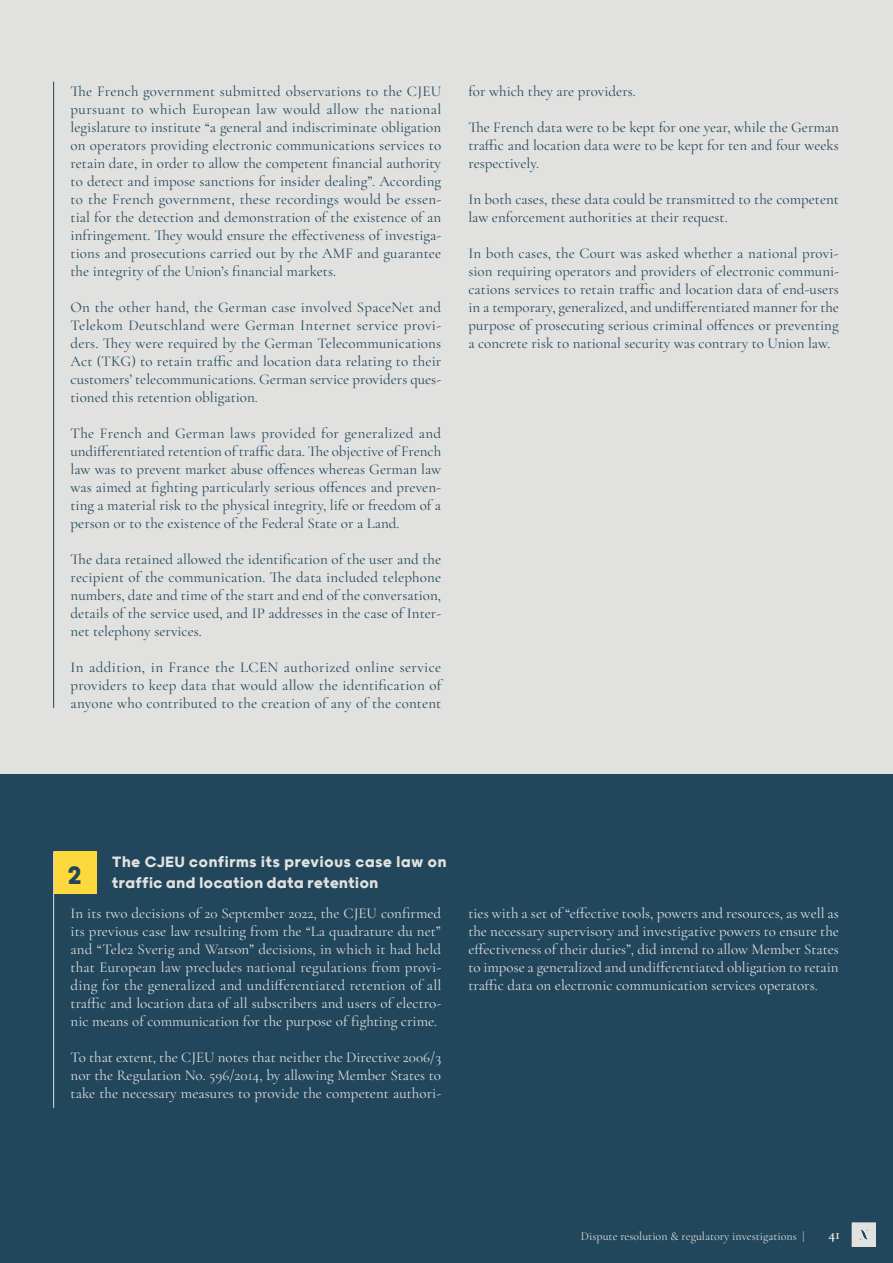
<style>
.page{position:relative;width:893px;height:1263px;background:#e1e1df}
.page>*{position:absolute;margin:0;border:0;box-sizing:border-box;transform-origin:0 0}
.t1{font:700 30px "Grold";color:#22475c}
.t2{font:700 18px/21.6px "Grold";color:#e1e1df}
.t3{font:15px/18px "Cormorant Garamond";color:#22475c;text-align:justify}
.t4{font:15px/18px "Cormorant Garamond";color:#e1e1df;text-align:justify}
.t5{font:12px "Cormorant Garamond";color:#e1e1df}
</style>
<div class="page">
<hr style="left:53px;top:82px;width:1px;height:626px;background:#22475c">
<div style="left:0;top:774px;width:893px;height:489px;background:#22475c"></div>
<div style="left:54px;top:851px;width:43px;height:43px;background:#fed93d"></div>
<hr style="left:53px;top:851px;width:1px;height:257px;background:#e1e1df">
<svg style="left:852px;top:1222px;width:24px;height:25px"></svg>
<p class="t3" style="left:71px;top:82px;width:372px">The French government submitted observations to the CJEU pursuant to which European law would allow the national legislature to institute “a general and indiscriminate obligation on operators providing electronic communications services to retain date, in order to allow the competent financial authority to detect and impose sanctions for insider dealing”. According to the French government, these recordings would be essen&shy;tial for the detection and demonstration of the existence of an infringement. They would ensure the effectiveness of investiga&shy;tions and prosecutions carried out by the AMF and guarantee the integrity of the Union’s financial markets.</p>
<p class="t3" style="left:71px;top:298px;width:372px">On the other hand, the German case involved SpaceNet and Telekom Deutschland were German Internet service provi&shy;ders. They were required by the German Telecommunications Act (TKG) to retain traffic and location data relating to their customers’ telecommunications. German service providers ques&shy;tioned this retention obligation.</p>
<p class="t3" style="left:71px;top:424px;width:372px">The French and German laws provided for generalized and undifferentiated retention of traffic data. The objective of French law was to prevent market abuse offences whereas German law was aimed at fighting particularly serious offences and preven&shy;ting a material risk to the physical integrity, life or freedom of a person or to the existence of the Federal State or a Land.</p>
<p class="t3" style="left:71px;top:550px;width:372px">The data retained allowed the identification of the user and the recipient of the communication. The data included telephone numbers, date and time of the start and end of the conversation, details of the service used, and IP addresses in the case of Inter&shy;net telephony services.</p>
<p class="t3" style="left:71px;top:658px;width:372px">In addition, in France the LCEN authorized online service providers to keep data that would allow the identification of anyone who contributed to the creation of any of the content</p>
<p class="t3" style="left:468px;top:82px;width:169px">for which they are providers.</p>
<p class="t3" style="left:468px;top:118px;width:372px">The French data were to be kept for one year, while the German traffic and location data were to be kept for ten and four weeks respectively.</p>
<p class="t3" style="left:468px;top:190px;width:372px">In both cases, these data could be transmitted to the competent law enforcement authorities at their request.</p>
<p class="t3" style="left:468px;top:244px;width:372px">In both cases, the Court was asked whether a national provi&shy;sion requiring operators and providers of electronic communi&shy;cations services to retain traffic and location data of end-users in a temporary, generalized, and undifferentiated manner for the purpose of prosecuting serious criminal offences or preventing a concrete risk to national security was contrary to Union law.</p>
<p class="t2" style="left:112px;top:850px;width:336px">The CJEU confirms its previous case law on traffic and location data retention</p>
<p class="t4" style="left:71px;top:904px;width:372px">In its two decisions of 20 September 2022, the CJEU confirmed its previous case law resulting from the “La quadrature du net” and “Tele2 Sverig and Watson” decisions, in which it had held that European law precludes national regulations from provi&shy;ding for the generalized and undifferentiated retention of all traffic and location data of all subscribers and users of electro&shy;nic means of communication for the purpose of fighting crime.</p>
<p class="t4" style="left:71px;top:1048px;width:372px">To that extent, the CJEU notes that neither the Directive 2006/3 nor the Regulation No. 596/2014, by allowing Member States to take the necessary measures to provide the competent authori-</p>
<h1 class="t1" style="left:67px;top:857px;width:16px">2</h1>
<p class="t4" style="left:468px;top:904px;width:372px">ties with a set of “effective tools, powers and resources, as well as the necessary supervisory and investigative powers to ensure the effectiveness of their duties”, did intend to allow Member States to impose a generalized and undifferentiated obligation to retain traffic data on electronic communication services operators.</p>
<p class="t5" style="left:581px;top:1229px;width:225px">Dispute resolution &amp; regulatory investigations |</p>
<p class="t4" style="left:828px;top:1225px;width:13px">41</p>
</div>
